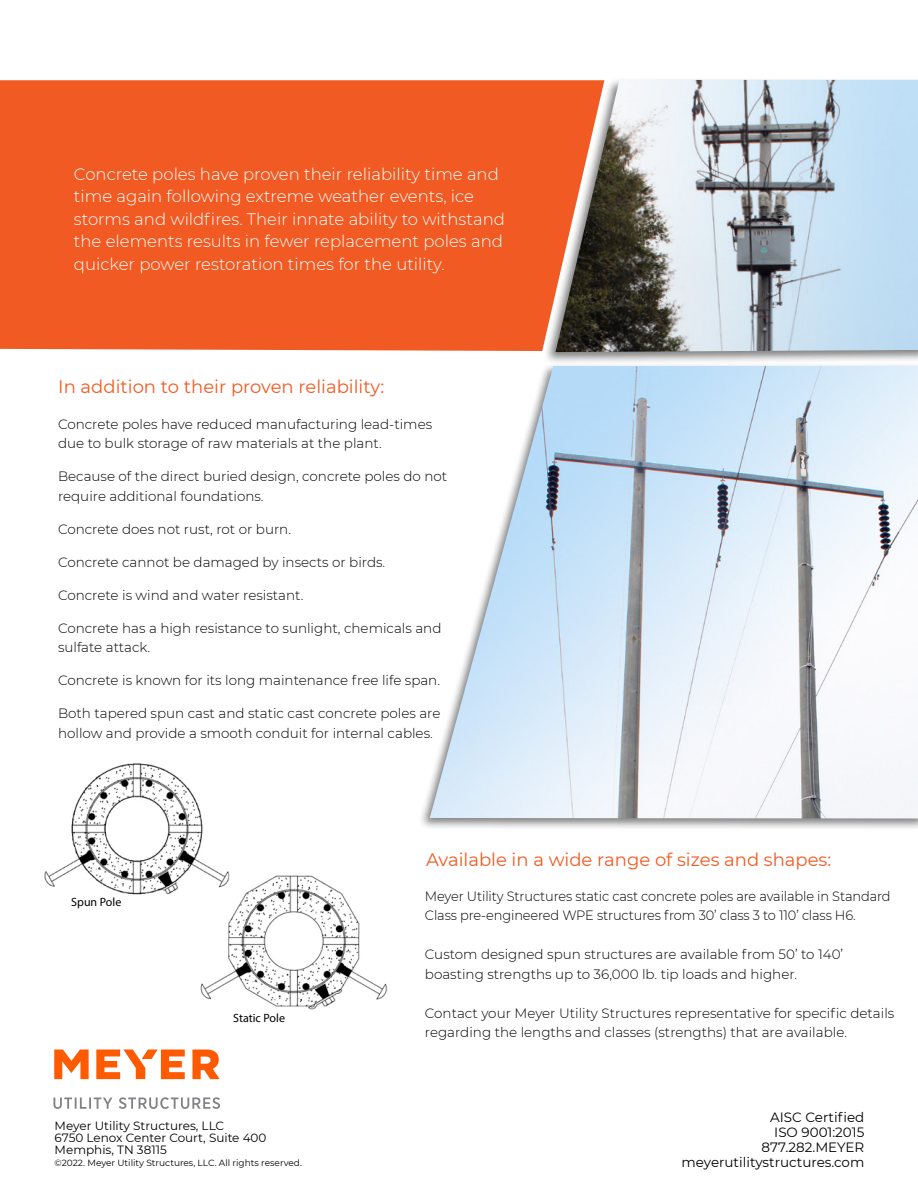
<style>
.page{position:relative;width:918px;height:1188px;background:#fff}
.page>*{position:absolute;margin:0;border:0;box-sizing:border-box;transform-origin:0 0}
.t1{font:18px "Montserrat";color:#f15a22}
.t2{font:300 16.5px/22.5px "Montserrat";color:#fff}
.t3{font:300 13.5px/19.5px "Montserrat";color:#000}
.t4{font:300 13.5px/19.5px "Montserrat";color:#000;scale:.96 1}
.t5{font:13.5px/15px "Montserrat";color:#000;text-align:right}
.t6{font:12px/12px "Montserrat";color:#000}
.t7{font:12px "Myriad Pro";color:#000}
.t8{font:9px "Montserrat";color:#000}
</style>
<div class="page">
<div style="left:543px;top:77px;width:375px;height:288px;background:#000;opacity:.5"></div>
<img style="left:556px;top:80px;width:362px;height:272px">
<div style="left:0;top:80px;width:604px;height:271px;background:#f15a22"></div>
<div style="left:418px;top:362px;width:500px;height:469px;background:#000;opacity:.5"></div>
<img style="left:430px;top:366px;width:488px;height:453px">
<svg style="left:53px;top:1097px;width:167px;height:12px"></svg>
<svg style="left:54px;top:1050px;width:166px;height:29px"></svg>
<img style="left:200px;top:875px;width:188px;height:135px">
<img style="left:44px;top:763px;width:191px;height:133px">
<p class="t2" style="left:74px;top:162px;width:433px">Concrete poles have proven their reliability time and time again following extreme weather events, ice storms and wildfires. Their innate ability to withstand the elements results in fewer replacement poles and quicker power restoration times for the utility.</p>
<h1 class="t1" style="left:58px;top:374px;width:327px">In addition to their proven reliability:</h1>
<p class="t3" style="left:58px;top:414px;width:376px">Concrete poles have reduced manufacturing lead-times due to bulk storage of raw materials at the plant.</p>
<p class="t3" style="left:58px;top:466px;width:391px">Because of the direct buried design, concrete poles do not require additional foundations.</p>
<p class="t3" style="left:58px;top:519px;width:235px">Concrete does not rust, rot or burn.</p>
<p class="t3" style="left:58px;top:552px;width:329px">Concrete cannot be damaged by insects or birds.</p>
<p class="t3" style="left:58px;top:585px;width:247px">Concrete is wind and water resistant.</p>
<p class="t3" style="left:58px;top:618px;width:385px">Concrete has a high resistance to sunlight, chemicals and sulfate attack.</p>
<p class="t3" style="left:58px;top:670px;width:384px">Concrete is known for its long maintenance free life span.</p>
<p class="t3" style="left:58px;top:703px;width:384px">Both tapered spun cast and static cast concrete poles are hollow and provide a smooth conduit for internal cables.</p>
<p class="t7" style="left:71px;top:895px;width:52px">Spun Pole</p>
<p class="t7" style="left:233px;top:1011px;width:53px">Static Pole</p>
<p class="t6" style="left:55px;top:1120px;width:213px">Meyer Utility Structures, LLC<br>6750 Lenox Center Court, Suite 400<br>Memphis, TN 38115</p>
<p class="t8" style="left:55px;top:1157px;width:249px">©2022. Meyer Utility Structures, LLC. All rights reserved.</p>
<h1 class="t1" style="left:426px;top:847px;width:407px">Available in a wide range of sizes and shapes:</h1>
<p class="t4" style="left:425px;top:886px;width:487px">Meyer Utility Structures static cast concrete poles are available in Standard<br>Class pre-engineered WPE structures from 30’ class 3 to 110’ class H6.</p>
<p class="t3" style="left:425px;top:944px;width:420px">Custom designed spun structures are available from 50’ to 140’ boasting strengths up to 36,000 lb. tip loads and higher.</p>
<p class="t3" style="left:425px;top:1003px;width:471px">Contact your Meyer Utility Structures representative for specific details regarding the lengths and classes (strengths) that are available.</p>
<p class="t5" style="left:682px;top:1109px;width:184px">AISC Certified<br>ISO 9001:2015<br>877.282.MEYER meyerutilitystructures.com</p>
</div>
